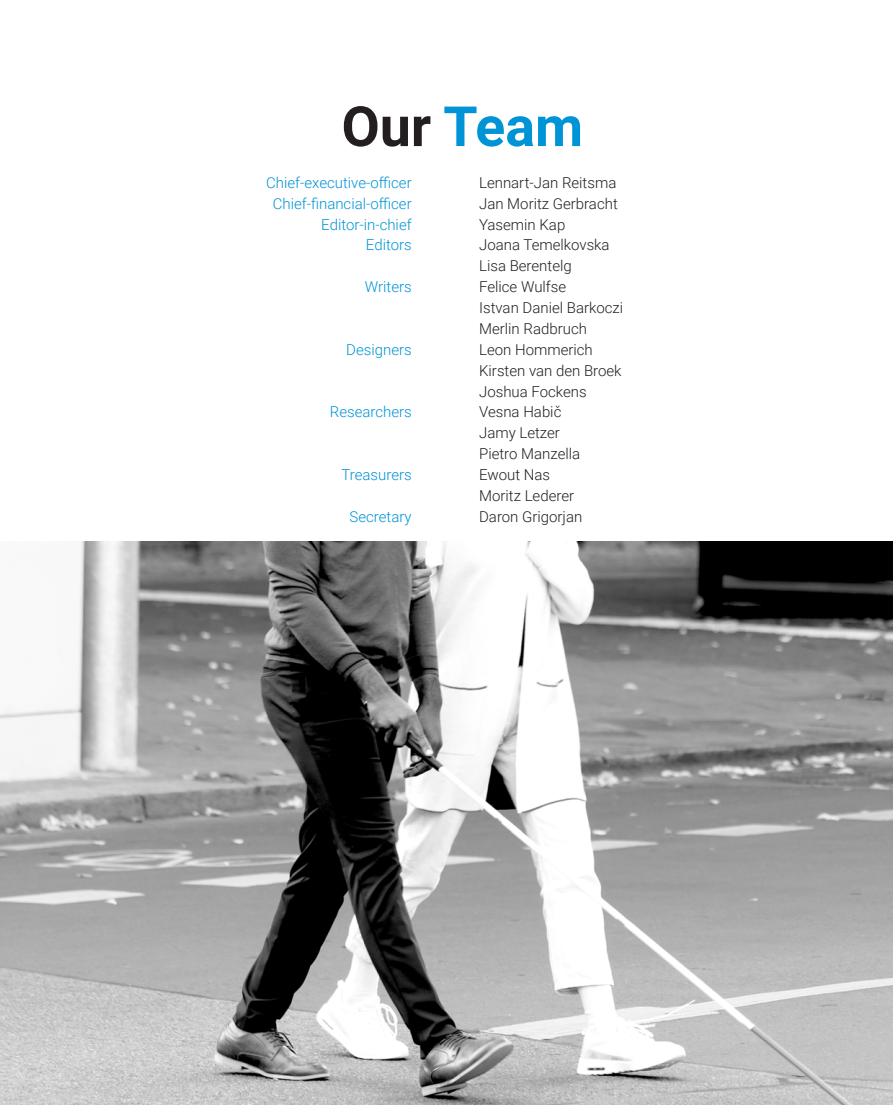
<style>
.page{position:relative;width:893px;height:1106px;background:#fff}
.page>*{position:absolute;margin:0;border:0;box-sizing:border-box;transform-origin:0 0}
.t1{font:700 55.5px "Roboto";color:#0094d7}
.Body{font:300 15px "Roboto";color:#231f20}
.Body-2{font:300 15px "Roboto";color:#0094d7}
.s1{color:#231f20}
</style>
<div class="page">
<img style="left:0;top:541px;width:893px;height:563px">
<p class="t1" style="left:341px;top:87px;width:243px"><span class="s1">Our</span> Team</p>
<p class="Body-2" style="left:266px;top:172px;width:147px">Chief-executive-officer</p>
<p class="Body-2" style="left:273px;top:193px;width:141px">Chief-financial-officer</p>
<p class="Body-2" style="left:321px;top:214px;width:92px">Editor-in-chief</p>
<p class="Body-2" style="left:366px;top:234px;width:47px">Editors</p>
<p class="Body-2" style="left:365px;top:276px;width:48px">Writers</p>
<p class="Body" style="left:479px;top:172px;width:139px">Lennart-Jan Reitsma</p>
<p class="Body" style="left:479px;top:193px;width:140px">Jan Moritz Gerbracht</p>
<p class="Body" style="left:479px;top:214px;width:88px">Yasemin Kap</p>
<p class="Body" style="left:479px;top:235px;width:132px">Joana Temelkovska</p>
<p class="Body" style="left:479px;top:255px;width:94px">Lisa Berentelg</p>
<p class="Body" style="left:479px;top:276px;width:89px">Felice Wulfse</p>
<p class="Body" style="left:479px;top:297px;width:146px">Istvan Daniel Barkoczi</p>
<p class="Body" style="left:479px;top:318px;width:109px">Merlin Radbruch</p>
<p class="Body" style="left:479px;top:339px;width:115px">Leon Hommerich</p>
<p class="Body" style="left:479px;top:360px;width:144px">Kirsten van den Broek</p>
<p class="Body" style="left:479px;top:381px;width:109px">Joshua Fockens</p>
<p class="Body" style="left:479px;top:401px;width:84px">Vesna Habič</p>
<p class="Body" style="left:479px;top:422px;width:82px">Jamy Letzer</p>
<p class="Body" style="left:479px;top:443px;width:103px">Pietro Manzella</p>
<p class="Body" style="left:479px;top:464px;width:73px">Ewout Nas</p>
<p class="Body" style="left:479px;top:485px;width:96px">Moritz Lederer</p>
<p class="Body" style="left:479px;top:506px;width:105px">Daron Grigorjan</p>
<p class="Body-2" style="left:346px;top:339px;width:67px">Designers</p>
<p class="Body-2" style="left:330px;top:401px;width:83px">Researchers</p>
<p class="Body-2" style="left:341px;top:464px;width:72px">Treasurers</p>
<p class="Body-2" style="left:350px;top:506px;width:64px">Secretary</p>
</div>
